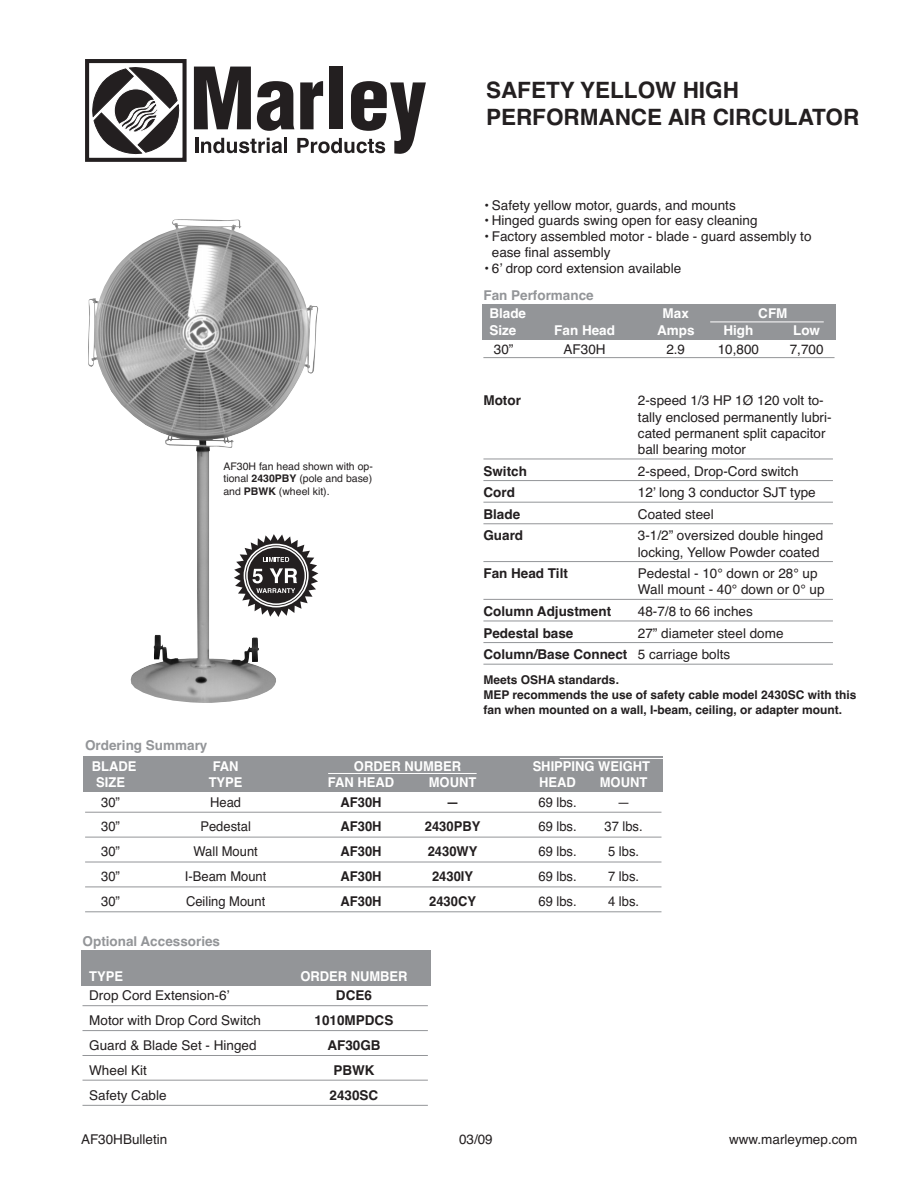
<style>
.page{position:relative;width:918px;height:1188px;background:#fff}
.page>*{position:absolute;margin:0;border:0;box-sizing:border-box;transform-origin:0 0}
.t1{font:700 22.5px/27px "Helvetica";color:#231f20}
.t2{font:13.5px/16.2px "Helvetica";color:#231f20}
.t3{font:13.5px "Helvetica";color:#231f20;scale:.96 1}
.t4{font:700 13.5px "Helvetica";color:#231f20}
.t5{font:700 13.5px "Helvetica";color:#fff;scale:.96 1}
.t6{font:700 13.5px "Helvetica";color:#231f20;scale:.96 1}
.t7{font:700 13.5px "Helvetica";color:#939598}
.t8{font:700 13.5px "Helvetica";color:#fff}
.t9{font:700 12px/15px "Helvetica";color:#231f20}
.t10{font:10.5px/12.6px "Helvetica";color:#231f20;text-align:justify}
.s1{font-weight:700}
</style>
<div class="page">
<div style="left:482px;top:304px;width:354px;height:36px;background:#939598"></div>
<img style="left:88px;top:219px;width:230px;height:484px">
<hr style="left:710px;top:322px;width:114px;height:1px;background:#fff">
<hr style="left:483px;top:357px;width:352px;height:1px;background:#939598">
<hr style="left:483px;top:459px;width:350px;height:1px;background:#939598">
<hr style="left:483px;top:480px;width:350px;height:1px;background:#939598">
<hr style="left:483px;top:502px;width:350px;height:1px;background:#939598">
<hr style="left:483px;top:523px;width:350px;height:1px;background:#939598">
<hr style="left:483px;top:561px;width:350px;height:1px;background:#939598">
<hr style="left:483px;top:599px;width:350px;height:1px;background:#939598">
<hr style="left:483px;top:621px;width:350px;height:1px;background:#939598">
<hr style="left:483px;top:642px;width:350px;height:1px;background:#939598">
<hr style="left:483px;top:664px;width:350px;height:1px;background:#939598">
<div style="left:84px;top:756px;width:579px;height:36px;background:#939598"></div>
<hr style="left:85px;top:812px;width:576px;height:1px;background:#939598">
<hr style="left:85px;top:837px;width:576px;height:1px;background:#939598">
<hr style="left:85px;top:862px;width:576px;height:1px;background:#939598">
<hr style="left:85px;top:887px;width:576px;height:1px;background:#939598">
<hr style="left:85px;top:911px;width:576px;height:1px;background:#939598">
<hr style="left:328px;top:773px;width:149px;height:1px;background:#fff">
<hr style="left:560px;top:758px;width:118px;height:1px;background:#fff">
<div style="left:81px;top:950px;width:349px;height:36px;background:#939598"></div>
<hr style="left:82px;top:1005px;width:346px;height:1px;background:#939598">
<hr style="left:82px;top:1030px;width:346px;height:1px;background:#939598">
<hr style="left:82px;top:1055px;width:346px;height:1px;background:#939598">
<hr style="left:82px;top:1080px;width:346px;height:1px;background:#939598">
<hr style="left:82px;top:1105px;width:346px;height:1px;background:#939598">
<div style="left:85px;top:59px;width:102px;height:103px;border:4px solid #231f20"></div>
<svg style="left:92px;top:67px;width:88px;height:88px"></svg>
<svg style="left:194px;top:67px;width:232px;height:87px"></svg>
<hr style="left:284px;top:138px;width:3px;height:15px;background:#231f20">
<h1 class="t1" style="left:486px;top:77px;width:375px">SAFETY YELLOW HIGH<br>PERFORMANCE AIR CIRCULATOR</h1>
<p class="t2" style="left:483px;top:197px;width:254px">• Safety yellow motor, guards, and mounts</p>
<p class="t2" style="left:483px;top:213px;width:276px">• Hinged guards swing open for easy cleaning</p>
<p class="t2" style="left:492px;top:229px;width:321px;line-height:15.8px;text-indent:-8px">• Factory assembled motor - blade - guard assembly to ease final assembly</p>
<p class="t2" style="left:483px;top:260px;width:199px">• 6’ drop cord extension available</p>
<p class="t7" style="left:483px;top:287px;width:112px">Fan Performance</p>
<p class="t10" style="left:223px;top:460px;width:151px">AF30H fan head shown with op&shy;tional <span class="s1">2430PBY</span> (pole and base) and <span class="s1">PBWK</span> (wheel kit).</p>
<p class="t7" style="left:85px;top:738px;width:124px">Ordering Summary</p>
<p class="t8" style="left:489px;top:306px;width:38px">Blade</p>
<p class="t8" style="left:663px;top:306px;width:28px">Max</p>
<p class="t8" style="left:758px;top:306px;width:31px">CFM</p>
<p class="t8" style="left:489px;top:322px;width:29px">Size</p>
<p class="t8" style="left:554px;top:322px;width:62px">Fan Head</p>
<p class="t8" style="left:657px;top:322px;width:39px">Amps</p>
<p class="t8" style="left:723px;top:322px;width:31px">High</p>
<p class="t8" style="left:793px;top:322px;width:28px">Low</p>
<p class="t2" style="left:494px;top:341px;width:21px">30”</p>
<p class="t2" style="left:564px;top:341px;width:44px">AF30H</p>
<p class="t2" style="left:666px;top:341px;width:20px">2.9</p>
<p class="t2" style="left:718px;top:341px;width:43px">10,800</p>
<p class="t2" style="left:790px;top:341px;width:35px">7,700</p>
<p class="t4" style="left:483px;top:393px;width:39px">Motor</p>
<p class="t2" style="left:638px;top:393px;width:195px">2-speed 1/3 HP 1Ø 120 volt to&shy;tally enclosed permanently lubri&shy;cated permanent split capacitor ball bearing motor</p>
<p class="t4" style="left:483px;top:463px;width:45px">Switch</p>
<p class="t2" style="left:638px;top:463px;width:162px">2-speed, Drop-Cord switch</p>
<p class="t4" style="left:483px;top:485px;width:33px">Cord</p>
<p class="t2" style="left:638px;top:484px;width:179px">12’ long 3 conductor SJT type</p>
<p class="t4" style="left:483px;top:506px;width:38px">Blade</p>
<p class="t2" style="left:638px;top:506px;width:77px">Coated steel</p>
<p class="t4" style="left:483px;top:528px;width:41px">Guard</p>
<p class="t2" style="left:638px;top:528px;width:187px">3-1/2” oversized double hinged locking, Yellow Powder coated</p>
<p class="t4" style="left:483px;top:566px;width:86px">Fan Head Tilt</p>
<p class="t2" style="left:638px;top:565px;width:188px">Pedestal - 10° down or 28° up<br>Wall mount - 40° down or 0° up</p>
<p class="t4" style="left:483px;top:603px;width:129px">Column Adjustment</p>
<p class="t2" style="left:638px;top:603px;width:116px">48-7/8 to 66 inches</p>
<p class="t4" style="left:483px;top:625px;width:92px">Pedestal base</p>
<p class="t2" style="left:483px;top:622px;width:302px;line-height:21.6px;text-indent:154px">27” diameter steel dome<br><span class="s1">Column/Base Connect</span> 5 carriage bolts</p>
<p class="t9" style="left:483px;top:672px;width:375px">Meets OSHA standards.<br>MEP recommends the use of safety cable model 2430SC with this fan when mounted on a wall, I-beam, ceiling, or adapter mount.</p>
<p class="t5" style="left:92px;top:758px;width:48px">BLADE</p>
<p class="t5" style="left:213px;top:758px;width:28px">FAN</p>
<p class="t5" style="left:354px;top:758px;width:113px">ORDER NUMBER</p>
<p class="t5" style="left:533px;top:758px;width:124px">SHIPPING WEIGHT</p>
<p class="t5" style="left:96px;top:775px;width:32px">SIZE</p>
<p class="t5" style="left:209px;top:775px;width:37px">TYPE</p>
<p class="t5" style="left:328px;top:775px;width:71px">FAN HEAD</p>
<p class="t5" style="left:429px;top:775px;width:51px">MOUNT</p>
<p class="t5" style="left:539px;top:775px;width:40px">HEAD</p>
<p class="t5" style="left:600px;top:775px;width:51px">MOUNT</p>
<p class="t3" style="left:101px;top:794px;width:21px">30”</p>
<p class="t3" style="left:210px;top:794px;width:34px">Head</p>
<p class="t6" style="left:341px;top:794px;width:44px">AF30H</p>
<p class="t6" style="left:446px;top:794px;width:15px">—</p>
<p class="t3" style="left:539px;top:794px;width:41px">69 lbs.</p>
<p class="t3" style="left:617px;top:794px;width:15px">—</p>
<p class="t3" style="left:101px;top:819px;width:21px">30”</p>
<p class="t3" style="left:200px;top:819px;width:54px">Pedestal</p>
<p class="t6" style="left:341px;top:819px;width:44px">AF30H</p>
<p class="t6" style="left:425px;top:819px;width:59px">2430PBY</p>
<p class="t3" style="left:539px;top:819px;width:41px">69 lbs.</p>
<p class="t3" style="left:605px;top:819px;width:41px">37 lbs.</p>
<p class="t3" style="left:101px;top:844px;width:21px">30”</p>
<p class="t3" style="left:193px;top:844px;width:69px">Wall Mount</p>
<p class="t6" style="left:341px;top:844px;width:44px">AF30H</p>
<p class="t6" style="left:428px;top:844px;width:53px">2430WY</p>
<p class="t3" style="left:539px;top:844px;width:41px">69 lbs.</p>
<p class="t3" style="left:608px;top:844px;width:34px">5 lbs.</p>
<p class="t3" style="left:101px;top:869px;width:21px">30”</p>
<p class="t3" style="left:185px;top:869px;width:86px">I-Beam Mount</p>
<p class="t6" style="left:341px;top:869px;width:44px">AF30H</p>
<p class="t6" style="left:432px;top:869px;width:44px">2430IY</p>
<p class="t3" style="left:539px;top:869px;width:41px">69 lbs.</p>
<p class="t3" style="left:608px;top:869px;width:34px">7 lbs.</p>
<p class="t3" style="left:101px;top:894px;width:21px">30”</p>
<p class="t3" style="left:186px;top:894px;width:84px">Ceiling Mount</p>
<p class="t6" style="left:341px;top:894px;width:44px">AF30H</p>
<p class="t6" style="left:429px;top:894px;width:50px">2430CY</p>
<p class="t3" style="left:539px;top:894px;width:41px">69 lbs.</p>
<p class="t3" style="left:608px;top:894px;width:34px">4 lbs.</p>
<p class="t7" style="left:83px;top:933px;width:139px">Optional Accessories</p>
<p class="t5" style="left:89px;top:968px;width:37px">TYPE</p>
<p class="t5" style="left:300px;top:968px;width:113px">ORDER NUMBER</p>
<p class="t2" style="left:89px;top:987px;width:142px">Drop Cord Extension-6’</p>
<p class="t4" style="left:336px;top:988px;width:38px">DCE6</p>
<p class="t2" style="left:89px;top:1012px;width:173px">Motor with Drop Cord Switch</p>
<p class="t4" style="left:315px;top:1012px;width:80px">1010MPDCS</p>
<p class="t2" style="left:89px;top:1037px;width:169px">Guard &amp; Blade Set - Hinged</p>
<p class="t4" style="left:327px;top:1037px;width:55px">AF30GB</p>
<p class="t2" style="left:89px;top:1062px;width:59px">Wheel Kit</p>
<p class="t4" style="left:333px;top:1062px;width:43px">PBWK</p>
<p class="t2" style="left:89px;top:1087px;width:79px">Safety Cable</p>
<p class="t4" style="left:330px;top:1087px;width:50px">2430SC</p>
<p class="t2" style="left:81px;top:1132px;width:88px">AF30HBulletin</p>
<p class="t2" style="left:459px;top:1132px;width:35px">03/09</p>
<p class="t2" style="left:729px;top:1132px;width:130px">www.marleymep.com</p>
</div>
